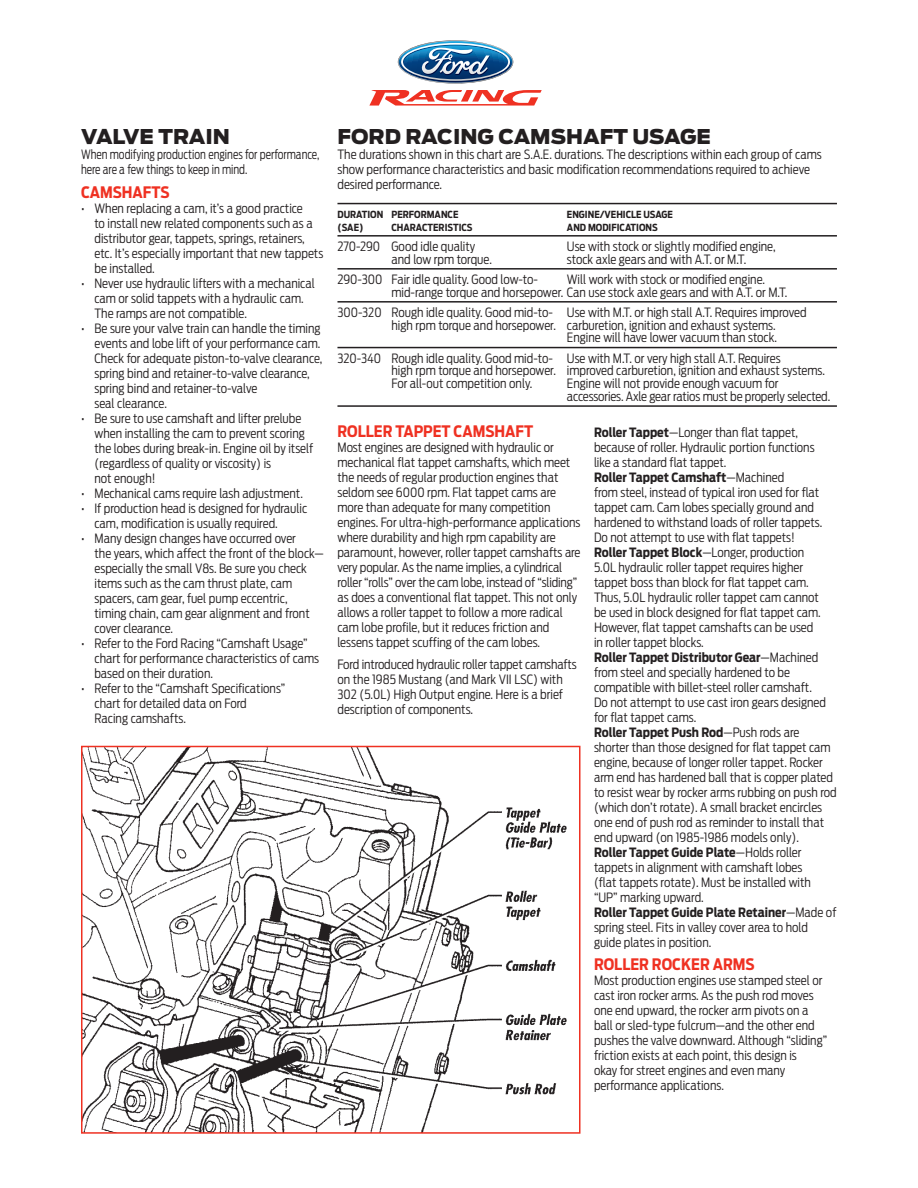
<style>
.page{position:relative;width:918px;height:1188px;background:#fff}
.page>*{position:absolute;margin:0;border:0;box-sizing:border-box;transform-origin:0 0}
.HEADS_13_5{font:900 20.25px "Ford Antenna";color:#231f20}
.HEADS_10_5{font:700 15.75px "Ford Antenna Cond";color:#ef3122}
.Body_8_5{font:300 12.75px/15px "Ford Antenna Cond";color:#231f20}
.Body_8_5-2{font:300 12.75px/15px "Ford Antenna Cond";color:#231f20;scale:.9 1}
.t1{font:700 12.75px "Ford Antenna Cond";color:#231f20}
.t2{font:700 9.75px "Ford Antenna Cond";color:#231f20}
.s1{font-weight:700}
.s2{font-weight:300}
</style>
<div class="page">
<svg style="left:369px;top:90px;width:173px;height:16px"></svg>
<img style="left:398px;top:40px;width:115px;height:44px">
<img style="left:84px;top:749px;width:483px;height:382px">
<div style="left:81px;top:746px;width:499px;height:388px;border:2px solid #ef3122"></div>
<hr style="left:337px;top:203px;width:500px;height:1px;background:#231f20">
<hr style="left:337px;top:235px;width:500px;height:2px;background:#231f20">
<hr style="left:337px;top:268px;width:500px;height:2px;background:#231f20">
<hr style="left:337px;top:301px;width:500px;height:2px;background:#231f20">
<hr style="left:337px;top:347px;width:500px;height:1px;background:#231f20">
<hr style="left:337px;top:405px;width:500px;height:2px;background:#231f20">
<p class="HEADS_13_5" style="left:81px;top:117px;width:151px">VALVE TRAIN</p>
<p class="Body_8_5-2" style="left:81px;top:145px;width:267px">When modifying production engines for performance, here are a few things to keep in mind.</p>
<p class="HEADS_10_5" style="left:81px;top:178px;width:90px">CAMSHAFTS</p>
<p class="Body_8_5" style="left:94px;top:199px;width:230px;text-indent:-14px">• When replacing a cam, it’s a good practice<br>to install new related components such as a distributor gear, tappets, springs, retainers, etc. It’s especially important that new tappets be installed.</p>
<p class="Body_8_5" style="left:94px;top:274px;width:222px;text-indent:-14px">• Never use hydraulic lifters with a mechanical cam or solid tappets with a hydraulic cam.<br>The ramps are not compatible.</p>
<p class="Body_8_5" style="left:94px;top:319px;width:229px;text-indent:-14px">• Be sure your valve train can handle the timing events and lobe lift of your performance cam.<br>Check for adequate piston-to-valve clearance, spring bind and retainer-to-valve clearance, spring bind and retainer-to-valve<br>seal clearance.</p>
<p class="Body_8_5" style="left:94px;top:409px;width:220px;text-indent:-14px">• Be sure to use camshaft and lifter prelube when installing the cam to prevent scoring the lobes during break-in. Engine oil by itself (regardless of quality or viscosity) is<br>not enough!</p>
<p class="Body_8_5" style="left:81px;top:484px;width:223px">• Mechanical cams require lash adjustment.</p>
<p class="Body_8_5" style="left:94px;top:499px;width:214px;text-indent:-14px">• If production head is designed for hydraulic cam, modification is usually required.</p>
<p class="Body_8_5" style="left:94px;top:529px;width:231px;text-indent:-14px">• Many design changes have occurred over<br>the years, which affect the front of the block— especially the small V8s. Be sure you check items such as the cam thrust plate, cam spacers, cam gear, fuel pump eccentric,<br>timing chain, cam gear alignment and front cover clearance.</p>
<p class="Body_8_5" style="left:94px;top:634px;width:226px;text-indent:-14px">• Refer to the Ford Racing “Camshaft Usage” chart for performance characteristics of cams based on their duration.</p>
<p class="Body_8_5" style="left:94px;top:679px;width:192px;text-indent:-14px">• Refer to the “Camshaft Specifications” chart for detailed data on Ford<br>Racing camshafts.</p>
<p class="HEADS_13_5" style="left:338px;top:117px;width:375px">FORD RACING CAMSHAFT USAGE</p>
<p class="Body_8_5" style="left:338px;top:145px;width:486px">The durations shown in this chart are S.A.E. durations. The descriptions within each group of cams</p>
<p class="Body_8_5" style="left:338px;top:160px;width:474px">show performance characteristics and basic modification recommendations required to achieve</p>
<p class="Body_8_5" style="left:338px;top:175px;width:106px">desired performance.</p>
<p class="t2" style="left:337px;top:206px;width:123px">DURATION PERFORMANCE</p>
<p class="t2" style="left:567px;top:206px;width:108px">ENGINE/VEHICLE USAGE</p>
<p class="t2" style="left:337px;top:218px;width:28px">(SAE)</p>
<p class="t2" style="left:391px;top:218px;width:83px">CHARACTERISTICS</p>
<p class="t2" style="left:567px;top:218px;width:92px">AND MODIFICATIONS</p>
<p class="Body_8_5" style="left:337px;top:237px;width:139px">270-290 Good idle quality</p>
<p class="Body_8_5" style="left:567px;top:237px;width:210px">Use with stock or slightly modified engine,</p>
<p class="Body_8_5" style="left:391px;top:250px;width:102px">and low rpm torque.</p>
<p class="Body_8_5" style="left:567px;top:250px;width:181px">stock axle gears and with A.T. or M.T.</p>
<p class="Body_8_5" style="left:337px;top:270px;width:202px">290-300 Fair idle quality. Good low-to-</p>
<p class="Body_8_5" style="left:391px;top:271px;width:398px;line-height:12.8px;text-indent:176px">Will work with stock or modified engine. mid-range torque and horsepower. Can use stock axle gears and with A.T. or M.T.</p>
<p class="Body_8_5" style="left:337px;top:303px;width:471px">300-320 Rough idle quality. Good mid-to- Use with M.T. or high stall A.T. Requires improved</p>
<p class="Body_8_5" style="left:391px;top:316px;width:386px">high rpm torque and horsepower. carburetion, ignition and exhaust systems.</p>
<p class="Body_8_5" style="left:567px;top:329px;width:212px">Engine will have lower vacuum than stock.</p>
<p class="Body_8_5" style="left:391px;top:350px;width:435px;line-height:12.8px;text-indent:-54px">320-340 Rough idle quality. Good mid-to- Use with M.T. or very high stall A.T. Requires<br>high rpm torque and horsepower. improved carburetion, ignition and exhaust systems.<br>For all-out competition only.</p>
<p class="Body_8_5" style="left:567px;top:375px;width:265px;line-height:12.8px">Engine will not provide enough vacuum for accessories. Axle gear ratios must be properly selected.</p>
<p class="HEADS_10_5" style="left:338px;top:417px;width:197px">ROLLER TAPPET CAMSHAFT</p>
<p class="Body_8_5" style="left:338px;top:438px;width:234px">Most engines are designed with hydraulic or mechanical flat tappet camshafts, which meet the needs of regular production engines that seldom see 6000 rpm. Flat tappet cams are</p>
<p class="Body_8_5" style="left:338px;top:498px;width:245px">more than adequate for many competition engines. For ultra-high-performance applications where durability and high rpm capability are paramount, however, roller tappet camshafts are very popular. As the name implies, a cylindrical roller “rolls” over the cam lobe, instead of “sliding” as does a conventional flat tappet. This not only allows a roller tappet to follow a more radical cam lobe profile, but it reduces friction and lessens tappet scuffing of the cam lobes.</p>
<p class="Body_8_5" style="left:338px;top:655px;width:241px">Ford introduced hydraulic roller tappet camshafts on the 1985 Mustang (and Mark VII LSC) with 302 (5.0L) High Output engine. Here is a brief description of components.</p>
<p class="Body_8_5" style="left:594px;top:423px;width:206px"><span class="s1">Roller Tappet</span>—Longer than flat tappet,</p>
<p class="Body_8_5" style="left:594px;top:438px;width:222px">because of roller. Hydraulic portion functions</p>
<p class="Body_8_5" style="left:594px;top:453px;width:134px">like a standard flat tappet.</p>
<p class="Body_8_5" style="left:594px;top:468px;width:230px"><span class="s1">Roller Tappet Camshaft</span>—Machined<br>from steel, instead of typical iron used for flat tappet cam. Cam lobes specially ground and hardened to withstand loads of roller tappets.<br>Do not attempt to use with flat tappets!</p>
<p class="Body_8_5" style="left:594px;top:543px;width:212px"><span class="s1">Roller Tappet Block</span>—Longer, production</p>
<p class="Body_8_5" style="left:594px;top:558px;width:211px">5.0L hydraulic roller tappet requires higher</p>
<p class="Body_8_5" style="left:594px;top:573px;width:216px">tappet boss than block for flat tappet cam.</p>
<p class="Body_8_5" style="left:594px;top:588px;width:226px">Thus, 5.0L hydraulic roller tappet cam cannot</p>
<p class="Body_8_5" style="left:594px;top:603px;width:228px">be used in block designed for flat tappet cam.<br>However, flat tappet camshafts can be used</p>
<p class="Body_8_5" style="left:594px;top:633px;width:111px">in roller tappet blocks.</p>
<p class="Body_8_5" style="left:594px;top:648px;width:226px"><span class="s1">Roller Tappet Distributor Gear</span>—Machined from steel and specially hardened to be compatible with billet-steel roller camshaft.</p>
<p class="Body_8_5" style="left:594px;top:693px;width:234px">Do not attempt to use cast iron gears designed</p>
<p class="Body_8_5" style="left:594px;top:708px;width:104px">for flat tappet cams.</p>
<p class="t1" style="left:594px;top:721px;width:207px">Roller Tappet Push Rod<span class="s2">—Push rods are</span></p>
<p class="Body_8_5" style="left:594px;top:738px;width:244px">shorter than those designed for flat tappet cam engine, because of longer roller tappet. Rocker arm end has hardened ball that is copper plated to resist wear by rocker arms rubbing on push rod (which don’t rotate). A small bracket encircles one end of push rod as reminder to install that end upward (on 1985-1986 models only).</p>
<p class="t1" style="left:594px;top:841px;width:209px">Roller Tappet Guide Plate<span class="s2">—Holds roller</span></p>
<p class="Body_8_5" style="left:594px;top:858px;width:210px">tappets in alignment with camshaft lobes</p>
<p class="Body_8_5" style="left:594px;top:873px;width:218px">(flat tappets rotate). Must be installed with</p>
<p class="Body_8_5" style="left:594px;top:888px;width:111px">“UP” marking upward.</p>
<p class="Body_8_5" style="left:594px;top:903px;width:244px"><span class="s1">Roller Tappet Guide Plate Retainer</span>—Made of spring steel. Fits in valley cover area to hold guide plates in position.</p>
<p class="HEADS_10_5" style="left:594px;top:951px;width:162px">ROLLER ROCKER ARMS</p>
<p class="Body_8_5" style="left:594px;top:972px;width:230px">Most production engines use stamped steel or</p>
<p class="Body_8_5" style="left:594px;top:987px;width:235px">cast iron rocker arms. As the push rod moves one end upward, the rocker arm pivots on a ball or sled-type fulcrum—and the other end pushes the valve downward. Although “sliding” friction exists at each point, this design is<br>okay for street engines and even many performance applications.</p>
</div>
